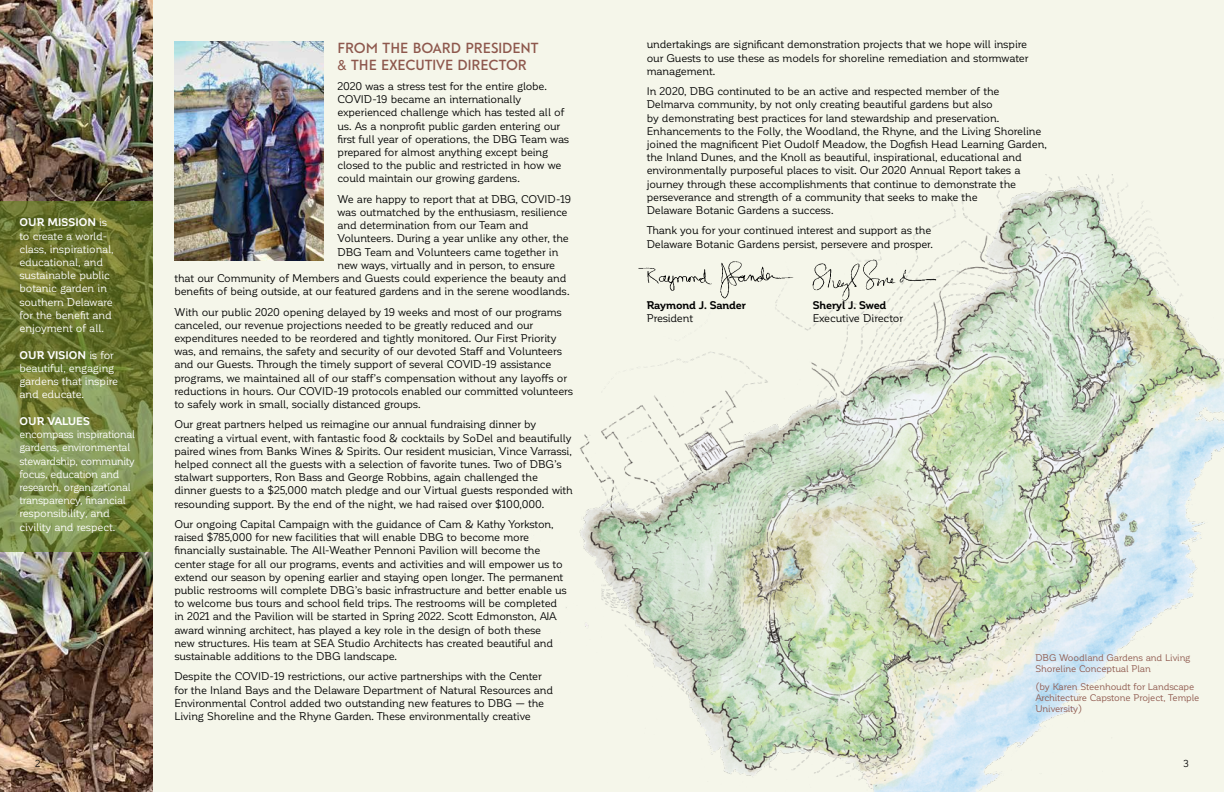
<style>
.page{position:relative;width:1224px;height:792px;background:#fff}
.page>*{position:absolute;margin:0;border:0;box-sizing:border-box;transform-origin:0 0}
.t1{font:700 14px/16.8px "Guess Sans";color:#8e584d}
.t2{font:11px/13.2px "Corporative Soft";letter-spacing:-.02em;color:#000}
.t3{font:11px/13.2px "Corporative Soft";letter-spacing:-.025em;color:#fff}
.t4{font:700 11px "Corporative Soft";letter-spacing:-.01em;color:#000}
.t5{font:700 11px "Corporative Soft";letter-spacing:-.005em;color:#fff}
.t6{font:10px "Corporative Soft";color:#000}
.t7{font:9.5px/11px "Corporative Soft";letter-spacing:-.02em;color:#8e584d}
.s1{font-weight:700}
.s2{font-family:"Helvetica";font-weight:400}
</style>
<div class="page">
<div style="left:124px;top:0;width:1100px;height:792px;background:#f5f6ea"></div>
<img style="left:530px;top:175px;width:694px;height:617px">
<img style="left:174px;top:42px;width:150px;height:218px">
<img style="left:0;top:0;width:153px;height:792px">
<svg style="left:0;top:201px;width:153px;height:351px;background:#717f3b"></svg>
<img style="left:633px;top:255px;width:167px;height:49px">
<img style="left:804px;top:254px;width:145px;height:49px">
<p class="t3" style="left:19px;top:216px;width:96px"><span class="s1">OUR MISSION</span> is to create a world&shy;class, inspirational, educational, and sustainable public botanic garden in southern Delaware for the benefit and enjoyment of all.</p>
<p class="t3" style="left:19px;top:348px;width:100px"><span class="s1">OUR VISION</span> is for beautiful, engaging gardens that inspire and educate.</p>
<p class="t5" style="left:19px;top:415px;width:72px">OUR VALUES</p>
<p class="t3" style="left:19px;top:428px;width:117px">encompass inspirational gardens, environmental stewardship, community focus, education and research, organizational transparency, financial responsibility, and civility and respect.</p>
<p class="t6" style="left:35px;top:758px;width:7px">2</p>
<p class="t1" style="left:338px;top:39px;width:203px">FROM THE BOARD PRESIDENT <span class="s2">&amp;</span> THE EXECUTIVE DIRECTOR</p>
<p class="t2" style="left:338px;top:80px;width:233px">2020 was a stress test for the entire globe.<br>COVID-19 became an internationally experienced challenge which has tested all of us. As a nonprofit public garden entering our first full year of operations, the DBG Team was prepared for almost anything except being closed to the public and restricted in how we could maintain our growing gardens.</p>
<p class="t2" style="left:338px;top:192px;width:235px">We are happy to report that at DBG, COVID-19</p>
<p class="t2" style="left:338px;top:206px;width:232px">was outmatched by the enthusiasm, resilience</p>
<p class="t2" style="left:338px;top:219px;width:193px">and determination from our Team and</p>
<p class="t2" style="left:338px;top:232px;width:233px">Volunteers. During a year unlike any other, the</p>
<p class="t2" style="left:338px;top:245px;width:223px">DBG Team and Volunteers came together in</p>
<p class="t2" style="left:338px;top:258px;width:219px">new ways, virtually and in person, to ensure</p>
<p class="t2" style="left:174px;top:272px;width:394px">that our Community of Members and Guests could experience the beauty and</p>
<p class="t2" style="left:174px;top:285px;width:397px">benefits of being outside, at our featured gardens and in the serene woodlands.</p>
<p class="t2" style="left:174px;top:305px;width:400px">With our public 2020 opening delayed by 19 weeks and most of our programs canceled, our revenue projections needed to be greatly reduced and our expenditures needed to be reordered and tightly monitored. Our First Priority was, and remains, the safety and security of our devoted Staff and Volunteers and our Guests. Through the timely support of several COVID-19 assistance programs, we maintained all of our staff’s compensation without any layoffs or reductions in hours. Our COVID-19 protocols enabled our committed volunteers to safely work in small, socially distanced groups.</p>
<p class="t2" style="left:174px;top:418px;width:400px">Our great partners helped us reimagine our annual fundraising dinner by creating a virtual event, with fantastic food &amp; cocktails by SoDel and beautifully paired wines from Banks Wines &amp; Spirits. Our resident musician, Vince Varrassi, helped connect all the guests with a selection of favorite tunes. Two of DBG’s stalwart supporters, Ron Bass and George Robbins, again challenged the dinner guests to a $25,000 match pledge and our Virtual guests responded with resounding support. By the end of the night, we had raised over $100,000.</p>
<p class="t2" style="left:174px;top:518px;width:394px">Our ongoing Capital Campaign with the guidance of Cam &amp; Kathy Yorkston, raised $785,000 for new facilities that will enable DBG to become more financially sustainable. The All-Weather Pennoni Pavilion will become the center stage for all our programs, events and activities and will empower us to extend our season by opening earlier and staying open longer. The permanent public restrooms will complete DBG’s basic infrastructure and better enable us to welcome bus tours and school field trips. The restrooms will be completed in 2021 and the Pavilion will be started in Spring 2022. Scott Edmonston, AIA award winning architect, has played a key role in the design of both these<br>new structures. His team at SEA Studio Architects has created beautiful and sustainable additions to the DBG landscape.</p>
<p class="t2" style="left:174px;top:670px;width:380px">Despite the COVID-19 restrictions, our active partnerships with the Center for the Inland Bays and the Delaware Department of Natural Resources and Environmental Control added two outstanding new features to DBG — the Living Shoreline and the Rhyne Garden. These environmentally creative</p>
<p class="t2" style="left:647px;top:38px;width:383px;text-align:justify">undertakings are significant demonstration projects that we hope will inspire our Guests to use these as models for shoreline remediation and stormwater management.</p>
<p class="t2" style="left:647px;top:85px;width:402px">In 2020, DBG continuted to be an active and respected member of the Delmarva community, by not only creating beautiful gardens but also<br>by demonstrating best practices for land stewardship and preservation.<br>Enhancements to the Folly, the Woodland, the Rhyne, and the Living Shoreline joined the magnificent Piet Oudolf Meadow, the Dogfish Head Learning Garden, the Inland Dunes, and the Knoll as beautiful, inspirational, educational and environmentally purposeful places to visit. Our 2020 Annual Report takes a journey through these accomplishments that continue to demonstrate the perseverance and strength of a community that seeks to make the<br>Delaware Botanic Gardens a success.</p>
<p class="t2" style="left:647px;top:224px;width:288px">Thank you for your continued interest and support as the<br>Delaware Botanic Gardens persist, persevere and prosper.</p>
<p class="t4" style="left:647px;top:299px;width:101px">Raymond J. Sander</p>
<p class="t4" style="left:813px;top:299px;width:75px">Sheryl J. Swed</p>
<p class="t2" style="left:647px;top:312px;width:48px">President</p>
<p class="t2" style="left:813px;top:312px;width:92px">Executive Director</p>
<p class="t7" style="left:1035px;top:652px;width:157px">DBG Woodland Gardens and Living<br>Shoreline Conceptual Plan</p>
<p class="t7" style="left:1035px;top:681px;width:166px">(by Karen Steenhoudt for Landscape<br>Architecture Capstone Project, Temple<br>University)</p>
<p class="t6" style="left:1183px;top:758px;width:7px">3</p>
</div>
